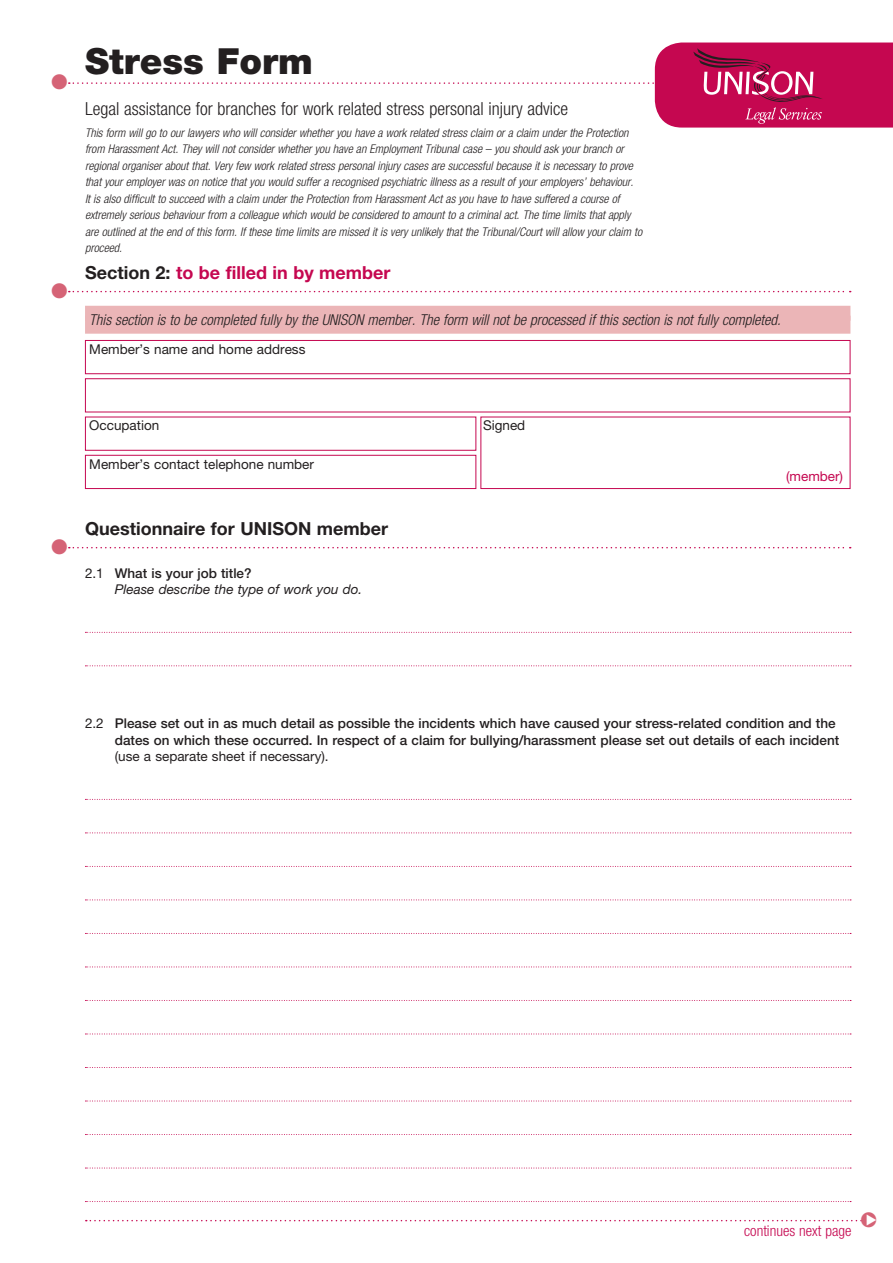
<style>
.page{position:relative;width:893px;height:1263px;background:#fff}
.page>*{position:absolute;margin:0;border:0;box-sizing:border-box;transform-origin:0 0}
.t1{font:900 36px "Helvetica Neue";color:#231f20}
.t2{font:21px "Zapf Dingbats ITC";color:#d56376}
.t3{font:300 condensed 18px "Helvetica Neue";color:#231f20}
.t4{font:700 18px "Helvetica Neue";color:#c50750}
.t5{font:700 18px "Helvetica Neue";color:#231f20}
.t6{font:italic 300 condensed 15px "Helvetica Neue";color:#231f20}
.t7{font:300 condensed 15px "Helvetica Neue";color:#c50750}
.t8{font:500 13.5px/16.5px "Helvetica Neue";color:#231f20;text-align:right}
.t9{font:13.5px "Helvetica Neue";color:#231f20}
.t10{font:italic 13.5px/16.5px "Helvetica Neue";color:#231f20}
.t11{font:13.5px "Helvetica Neue";color:#c50750}
.t12{font:italic 300 condensed 12px/16.5px "Helvetica Neue";color:#231f20}
.s1{color:#231f20}
.s2{font-style:normal}
.s3{font-weight:500;font-style:normal}
.s4{font-weight:400}
</style>
<div class="page">
<div style="left:85px;top:340px;width:765px;height:34px;border:1px solid #c50750"></div>
<div style="left:85px;top:378px;width:765px;height:34px;border:1px solid #c50750"></div>
<div style="left:480px;top:417px;width:370px;height:72px;border:1px solid #c50750"></div>
<div style="left:85px;top:417px;width:391px;height:34px;border:1px solid #c50750"></div>
<div style="left:85px;top:455px;width:391px;height:34px;border:1px solid #c50750"></div>
<svg style="left:69px;top:43px;width:824px;height:85px"></svg>
<svg style="left:69px;top:291px;width:782px;height:1px"></svg>
<div style="left:85px;top:306px;width:765px;height:15px;background:#ebb5b7"></div>
<div style="left:85px;top:316px;width:765px;height:18px;background:#ebb5b7"></div>
<svg style="left:69px;top:547px;width:782px;height:1px"></svg>
<svg style="left:85px;top:632px;width:766px;height:1px"></svg>
<svg style="left:85px;top:665px;width:766px;height:1px"></svg>
<svg style="left:85px;top:799px;width:766px;height:1px"></svg>
<svg style="left:85px;top:832px;width:766px;height:1px"></svg>
<svg style="left:85px;top:866px;width:766px;height:1px"></svg>
<svg style="left:85px;top:899px;width:766px;height:1px"></svg>
<svg style="left:85px;top:933px;width:766px;height:1px"></svg>
<svg style="left:85px;top:966px;width:766px;height:1px"></svg>
<svg style="left:85px;top:1000px;width:766px;height:1px"></svg>
<svg style="left:85px;top:1033px;width:766px;height:1px"></svg>
<svg style="left:85px;top:1067px;width:766px;height:1px"></svg>
<svg style="left:85px;top:1100px;width:766px;height:1px"></svg>
<svg style="left:85px;top:1134px;width:766px;height:1px"></svg>
<svg style="left:85px;top:1168px;width:766px;height:1px"></svg>
<svg style="left:85px;top:1201px;width:766px;height:1px"></svg>
<svg style="left:86px;top:1219px;width:788px;height:3px"></svg>
<h2 class="t2" style="left:51px;top:72px;width:18px">●</h2>
<h2 class="t2" style="left:51px;top:280px;width:18px">●</h2>
<h1 class="t1" style="left:85px;top:40px;width:229px">Stress Form</h1>
<h3 class="t3" style="left:85px;top:98px;width:484px">Legal assistance for branches for work related stress personal injury advice</h3>
<p class="t12" style="left:85px;top:124px;width:559px">This form will go to our lawyers who will consider whether you have a work related stress claim or a claim under the Protection from Harassment Act. They will not consider whether you have an Employment Tribunal case – you should ask your branch or regional organiser about that. Very few work related stress personal injury cases are successful because it is necessary to prove that your employer was on notice that you would suffer a recognised psychiatric illness as a result of your employers’ behaviour.<br>It is also difficult to succeed with a claim under the Protection from Harassment Act as you have to have suffered a course of extremely serious behaviour from a colleague which would be considered to amount to a criminal act. The time limits that apply are outlined at the end of this form. If these time limits are missed it is very unlikely that the Tribunal/Court will allow your claim to proceed.</p>
<h3 class="t4" style="left:85px;top:261px;width:307px"><span class="s1">Section 2:</span> to be filled in by member</h3>
<p class="t6" style="left:89px;top:311px;width:693px">This section is to be completed fully by the UNISON member. The form will not be processed if this section is not fully completed.</p>
<p class="t9" style="left:89px;top:341px;width:218px">Member’s name and home address</p>
<p class="t9" style="left:89px;top:418px;width:72px">Occupation</p>
<p class="t9" style="left:483px;top:418px;width:44px">Signed</p>
<p class="t9" style="left:89px;top:456px;width:226px">Member’s contact telephone number</p>
<h2 class="t2" style="left:51px;top:537px;width:18px">●</h2>
<h3 class="t5" style="left:85px;top:517px;width:305px">Questionnaire for UNISON member</h3>
<p class="t10" style="left:115px;top:564px;width:249px;text-indent:-30px"><span class="s2">2.1</span> <span class="s3">What is your job title?<br></span>Please describe the type of work you do.</p>
<p class="t11" style="left:786px;top:468px;width:59px">(member)</p>
<p class="t8" style="left:85px;top:715px;width:756px"><span class="s4">2.2</span> Please set out in as much detail as possible the incidents which have caused your stress-related condition and the dates on which these occurred. In respect of a claim for bullying/harassment please set out details of each incident</p>
<p class="t9" style="left:115px;top:748px;width:215px">(use a separate sheet if necessary).</p>
<p class="t7" style="left:744px;top:1222px;width:134px">continues next page <sup>●</sup></p>
</div>
